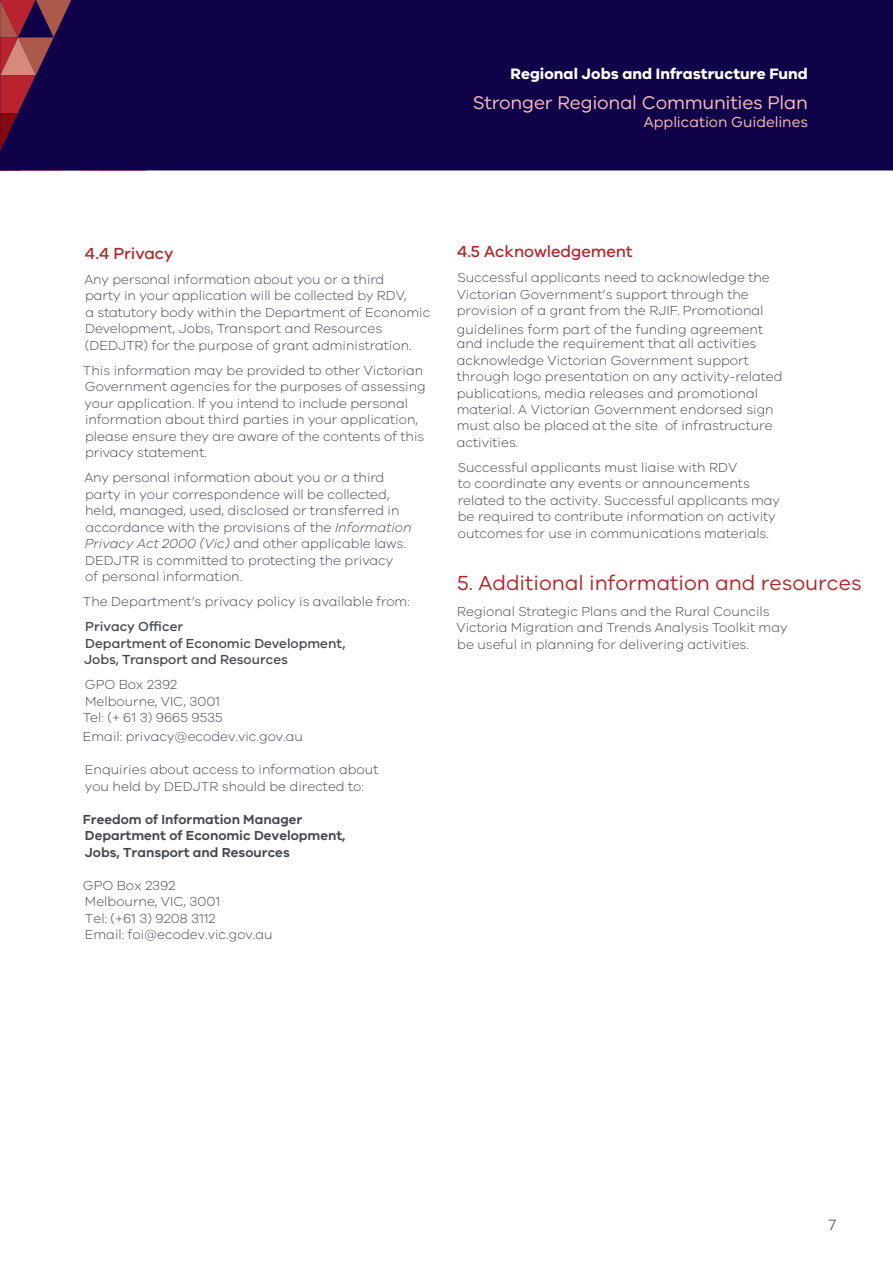
<style>
.page{position:relative;width:893px;height:1263px;background:#fff}
.page>*{position:absolute;margin:0;border:0;box-sizing:border-box;transform-origin:0 0}
.t1{font:21px "VIC";color:#b3282d}
.t2{font:18.9px "VIC";letter-spacing:-.01em;color:#fabfba}
.t3{font:500 16.5px "VIC";letter-spacing:-.005em;color:#b3282d}
.t4{font:700 15.6px "VIC";letter-spacing:.005em;color:#fff}
.t5{font:15.6px "VIC";color:#6d6e71}
.t6{font:15px "VIC";color:#fabfba}
.t7{font:300 13.5px/16.5px "VIC";color:#434750}
.t8{font:600 13.5px/16.5px "VIC";color:#434750}
.t9{font:500 13.5px/16.5px "VIC";color:#434750}
.s1{font-style:italic}
</style>
<div class="page">
<div style="left:0;top:0;width:893px;height:170px;background:#100249"></div>
<p class="t4" style="left:510px;top:64px;width:299px">Regional Jobs and Infrastructure Fund</p>
<h2 class="t2" style="left:473px;top:91px;width:337px">Stronger Regional Communities Plan</h2>
<p class="t6" style="left:644px;top:113px;width:166px">Application Guidelines</p>
<p class="t3" style="left:85px;top:243px;width:90px">4.4 Privacy</p>
<p class="t7" style="left:84px;top:271px;width:347px">Any personal information about you or a third<br>party in your application will be collected by RDV,<br>a statutory body within the Department of Economic Development, Jobs, Transport and Resources (DEDJTR) for the purpose of grant administration.</p>
<p class="t7" style="left:83px;top:362px;width:344px">This information may be provided to other Victorian Government agencies for the purposes of assessing your application. If you intend to include personal information about third parties in your application, please ensure they are aware of the contents of this privacy statement.</p>
<p class="t7" style="left:84px;top:469px;width:329px">Any personal information about you or a third party in your correspondence will be collected, held, managed, used, disclosed or transferred in accordance with the provisions of the <span class="s1">Information Privacy Act 2000 (Vic)</span> and other applicable laws.<br>DEDJTR is committed to protecting the privacy<br>of personal information.</p>
<p class="t7" style="left:83px;top:593px;width:328px">The Department’s privacy policy is available from:</p>
<p class="t9" style="left:84px;top:618px;width:263px">Privacy Officer<br>Department of Economic Development,<br>Jobs, Transport and Resources</p>
<p class="t7" style="left:83px;top:676px;width:141px">GPO Box 2392<br>Melbourne, VIC, 3001<br>Tel: (+ 61 3) 9665 9535</p>
<p class="t7" style="left:83px;top:728px;width:222px">Email: privacy@ecodev.vic.gov.au</p>
<p class="t7" style="left:85px;top:761px;width:295px">Enquiries about access to information about you held by DEDJTR should be directed to:</p>
<p class="t8" style="left:83px;top:810px;width:264px">Freedom of Information Manager<br>Department of Economic Development,<br>Jobs, Transport and Resources</p>
<p class="t7" style="left:83px;top:876px;width:191px">GPO Box 2392<br>Melbourne, VIC, 3001<br>Tel: (+61 3) 9208 3112<br>Email: foi@ecodev.vic.gov.au</p>
<p class="t3" style="left:457px;top:242px;width:177px">4.5 Acknowledgement</p>
<p class="t7" style="left:457px;top:269px;width:315px">Successful applicants need to acknowledge the<br>Victorian Government’s support through the provision of a grant from the RJIF. Promotional</p>
<p class="t7" style="left:457px;top:322px;width:308px;line-height:14.1px">guidelines form part of the funding agreement and include the requirement that all activities</p>
<p class="t7" style="left:457px;top:351px;width:327px">acknowledge Victorian Government support through logo presentation on any activity-related publications, media releases and promotional material. A Victorian Government endorsed sign must also be placed at the site of infrastructure activities.</p>
<p class="t7" style="left:458px;top:459px;width:324px">Successful applicants must liaise with RDV<br>to coordinate any events or announcements related to the activity. Successful applicants may be required to contribute information on activity outcomes for use in communications materials.</p>
<h1 class="t1" style="left:457px;top:571px;width:406px">5. Additional information and resources</h1>
<p class="t7" style="left:456px;top:602px;width:332px">Regional Strategic Plans and the Rural Councils<br>Victoria Migration and Trends Analysis Toolkit may be useful in planning for delivering activities.</p>
<p class="t5" style="left:829px;top:1215px;width:9px">7</p>
</div>
